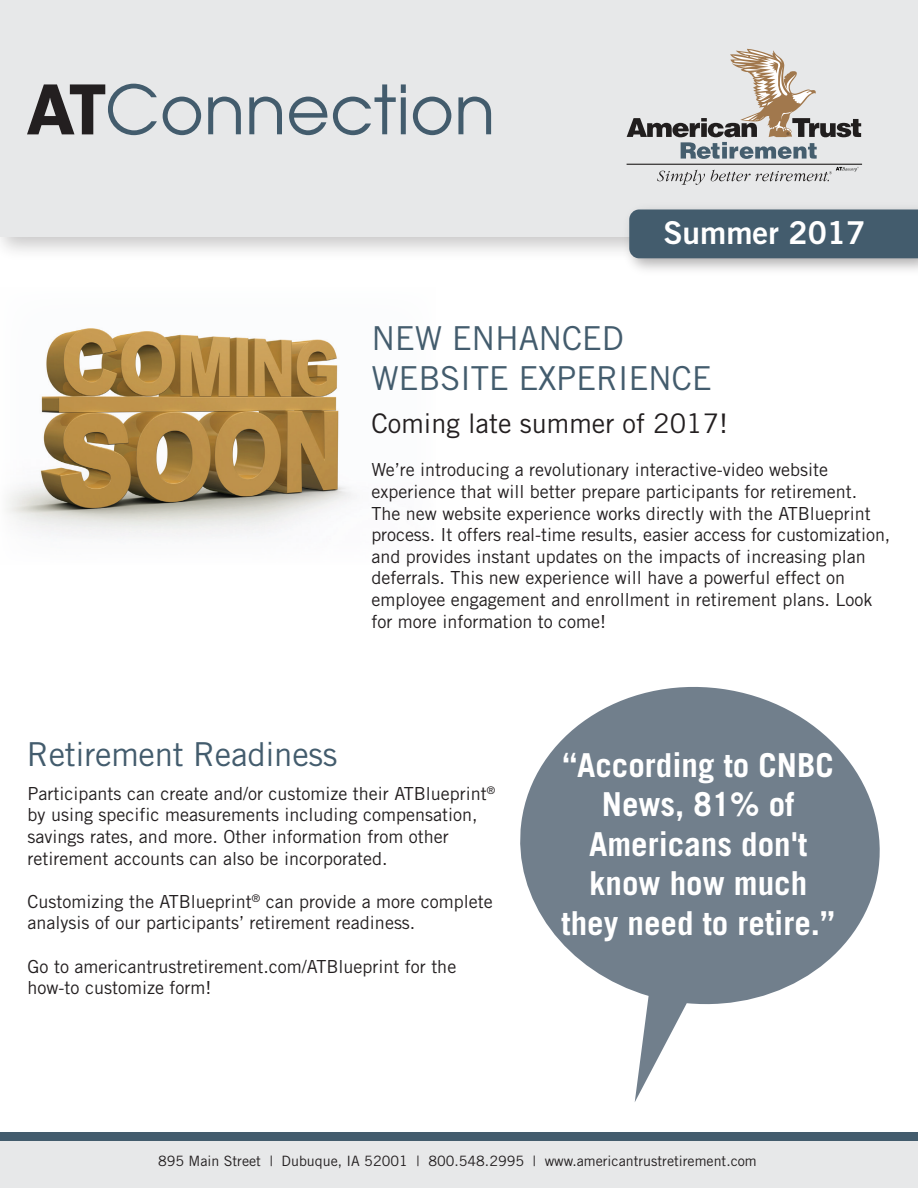
<style>
.page{position:relative;width:918px;height:1188px;background:#fff}
.page>*{position:absolute;margin:0;border:0;box-sizing:border-box;transform-origin:0 0}
.t1{font:67.5px "Avant Garde";color:#435c6d}
.t2{font:700 33px/39.6px "Trade Gothic";color:#fff;text-align:center}
.t3{font:33px/39.6px "Trade Gothic";letter-spacing:-.01em;color:#435c6d}
.t4{font:31.5px "Trade Gothic Bold Two";color:#fff}
.t5{font:27px "Trade Gothic";color:#231f20}
.t6{font:18px/21.6px "Trade Gothic";color:#231f20}
.t7{font:14.25px "Trade Gothic";color:#231f20}
</style>
<div class="page">
<img style="left:6px;top:328px;width:347px;height:210px">
<div style="left:0;top:1132px;width:918px;height:48px;background:#435c6d"></div>
<div style="left:0;top:0;width:918px;height:237px;background:#e7e8e9"></div>
<div style="left:0;top:1142px;width:918px;height:46px;background:#e7e8e9"></div>
<div style="left:629px;top:210px;width:289px;height:48px;background:#435c6d"></div>
<svg style="left:27px;top:84px;width:78px;height:50px"></svg>
<hr style="left:627px;top:164px;width:235px;height:1px;background:#211e1e">
<svg style="left:627px;top:48px;width:234px;height:111px"></svg>
<svg style="left:657px;top:170px;width:48px;height:15px"></svg>
<svg style="left:711px;top:167px;width:148px;height:14px"></svg>
<svg style="left:520px;top:687px;width:360px;height:415px;fill:#717f8c"></svg>
<h1 class="t1" style="left:105px;top:68px;width:392px">Connection</h1>
<h3 class="t4" style="left:663px;top:214px;width:204px">Summer 2017</h3>
<h2 class="t3" style="left:371px;top:318px;width:342px">NEW ENHANCED<br>WEBSITE EXPERIENCE</h2>
<h3 class="t5" style="left:371px;top:407px;width:358px">Coming late summer of 2017!</h3>
<p class="t6" style="left:371px;top:459px;width:521px">We’re introducing a revolutionary interactive-video website experience that will better prepare participants for retirement.<br>The new website experience works directly with the ATBlueprint process. It offers real-time results, easier access for customization, and provides instant updates on the impacts of increasing plan deferrals. This new experience will have a powerful effect on employee engagement and enrollment in retirement plans. Look for more information to come!</p>
<h2 class="t3" style="left:27px;top:734px;width:312px">Retirement Readiness</h2>
<p class="t6" style="left:28px;top:782px;width:469px">Participants can create and/or customize their ATBlueprint<sup>® </sup>by using specific measurements including compensation, savings rates, and more. Other information from other retirement accounts can also be incorporated.</p>
<p class="t6" style="left:28px;top:890px;width:467px">Customizing the ATBlueprint<sup>®</sup> can provide a more complete analysis of our participants’ retirement readiness.</p>
<p class="t6" style="left:28px;top:955px;width:430px">Go to americantrustretirement.com/ATBlueprint for the how-to customize form!</p>
<h2 class="t2" style="left:562px;top:745px;width:275px">“According to CNBC<br>News, 81% of<br>Americans don't know how much they need to retire.”</h2>
<p class="t7" style="left:158px;top:1152px;width:600px">895 Main Street | Dubuque, IA 52001 | 800.548.2995 | www.americantrustretirement.com</p>
</div>
